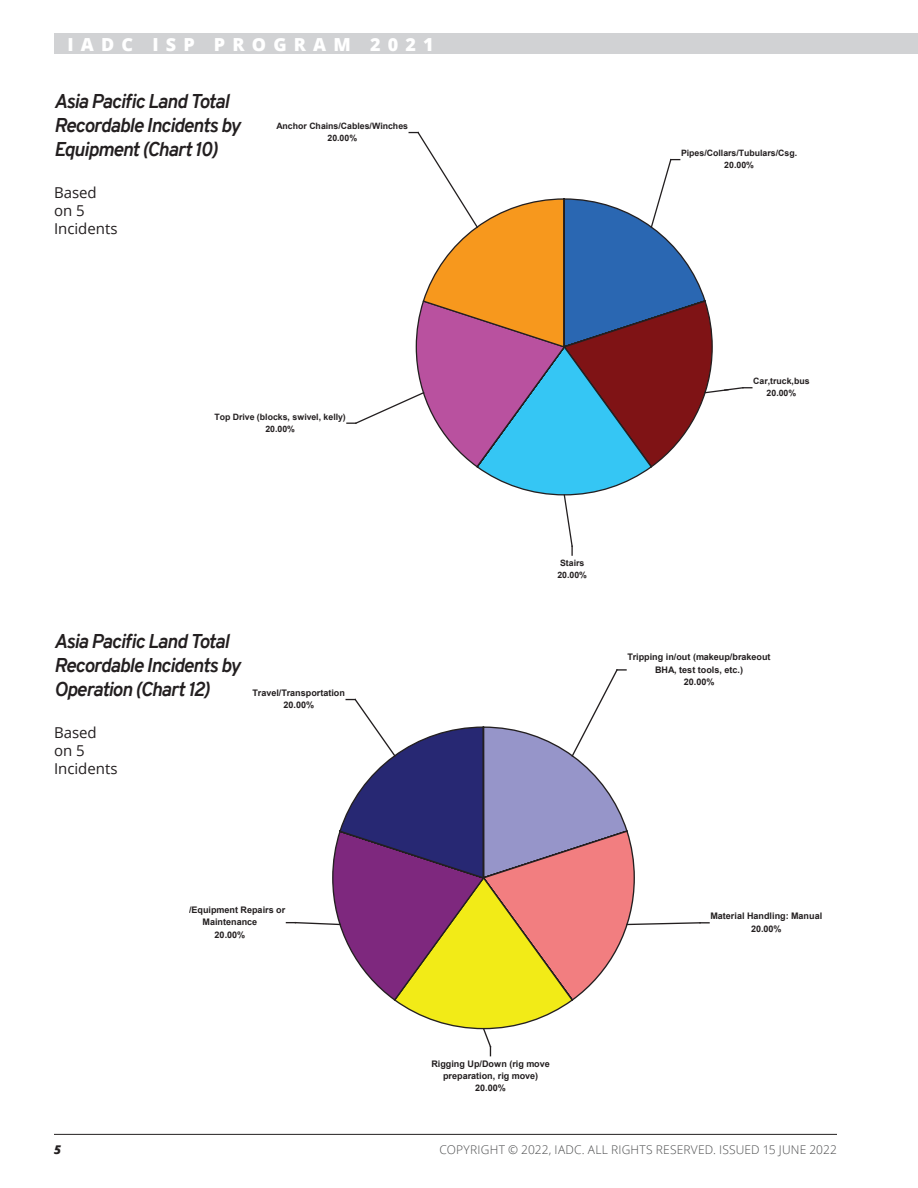
<style>
.page{position:relative;width:918px;height:1188px;background:#fff}
.page>*{position:absolute;margin:0;border:0;box-sizing:border-box;transform-origin:0 0}
.t1{font:italic 700 19.5px/24px "Overpass";letter-spacing:-.045em;color:#231f20}
.t2{font:800 18px "Open Sans";letter-spacing:.4em;color:#fff}
.t3{font:15px/18px "Open Sans";color:#231f20}
.t4{font:300 12px "Open Sans";letter-spacing:.015em;color:#4b4c4d}
.t5{font:italic 800 12px "Open Sans";color:#231f20}
.t6{font:700 10.8px "Arial";letter-spacing:-.005em;color:#231f20}
.t7{font:700 9px/12.1px "Arial";color:#231f20;text-align:center}
.t8{font:700 8.7px/11.9px "Arial";color:#231f20;text-align:center}
</style>
<div class="page">
<div style="left:54px;top:34px;width:864px;height:20px;background:#d1d2d4"></div>
<hr style="left:54px;top:1134px;width:783px;height:1px;background:#231f20">
<svg style="left:286px;top:669px;width:423px;height:387px"></svg>
<svg style="left:347px;top:131px;width:406px;height:424px"></svg>
<h2 class="t2" style="left:68px;top:31px;width:368px">IADC ISP PROGRAM 2021</h2>
<h1 class="t1" style="left:54px;top:89px;width:188px">Asia Pacific Land Total<br>Recordable Incidents by<br>Equipment (Chart 10)</h1>
<h3 class="t3" style="left:54px;top:183px;width:65px">Based on 5<br>Incidents</h3>
<p class="t8" style="left:277px;top:120px;width:133px">Anchor Chains/Cables/Winches<br>20.00%</p>
<p class="t8" style="left:681px;top:147px;width:118px">Pipes/Collars/Tubulars/Csg.<br>20.00%</p>
<p class="t8" style="left:215px;top:411px;width:133px">Top Drive (blocks, swivel, kelly)<br>20.00%</p>
<h1 class="t1" style="left:54px;top:629px;width:188px">Asia Pacific Land Total<br>Recordable Incidents by<br>Operation (Chart 12)</h1>
<p class="t6" style="left:139px;top:654px;width:113px">Issued: 15 June 2022</p>
<p class="t6" style="left:63px;top:664px;width:113px">Issued: 15 June 2022</p>
<p class="t7" style="left:253px;top:687px;width:94px">Travel/Transportation<br>20.00%</p>
<h3 class="t3" style="left:54px;top:723px;width:65px">Based on 5<br>Incidents</h3>
<p class="t7" style="left:174px;top:904px;width:112px">Rig/Equipment Repairs or<br>Maintenance<br>20.00%</p>
<p class="t8" style="left:753px;top:375px;width:58px">Car,truck,bus<br>20.00%</p>
<p class="t8" style="left:557px;top:557px;width:31px">Stairs<br>20.00%</p>
<p class="t7" style="left:627px;top:651px;width:145px">Tripping in/out (makeup/brakeout<br>BHA, test tools, etc.)<br>20.00%</p>
<p class="t7" style="left:431px;top:1057px;width:120px">Rigging Up/Down (rig move preparation, rig move)<br>20.00%</p>
<p class="t7" style="left:710px;top:910px;width:113px">Material Handling: Manual<br>20.00%</p>
<h3 class="t5" style="left:54px;top:1141px;width:8px">5</h3>
<h3 class="t4" style="left:440px;top:1142px;width:399px">COPYRIGHT © 2022, IADC. ALL RIGHTS RESERVED. ISSUED 15 JUNE 2022</h3>
</div>
